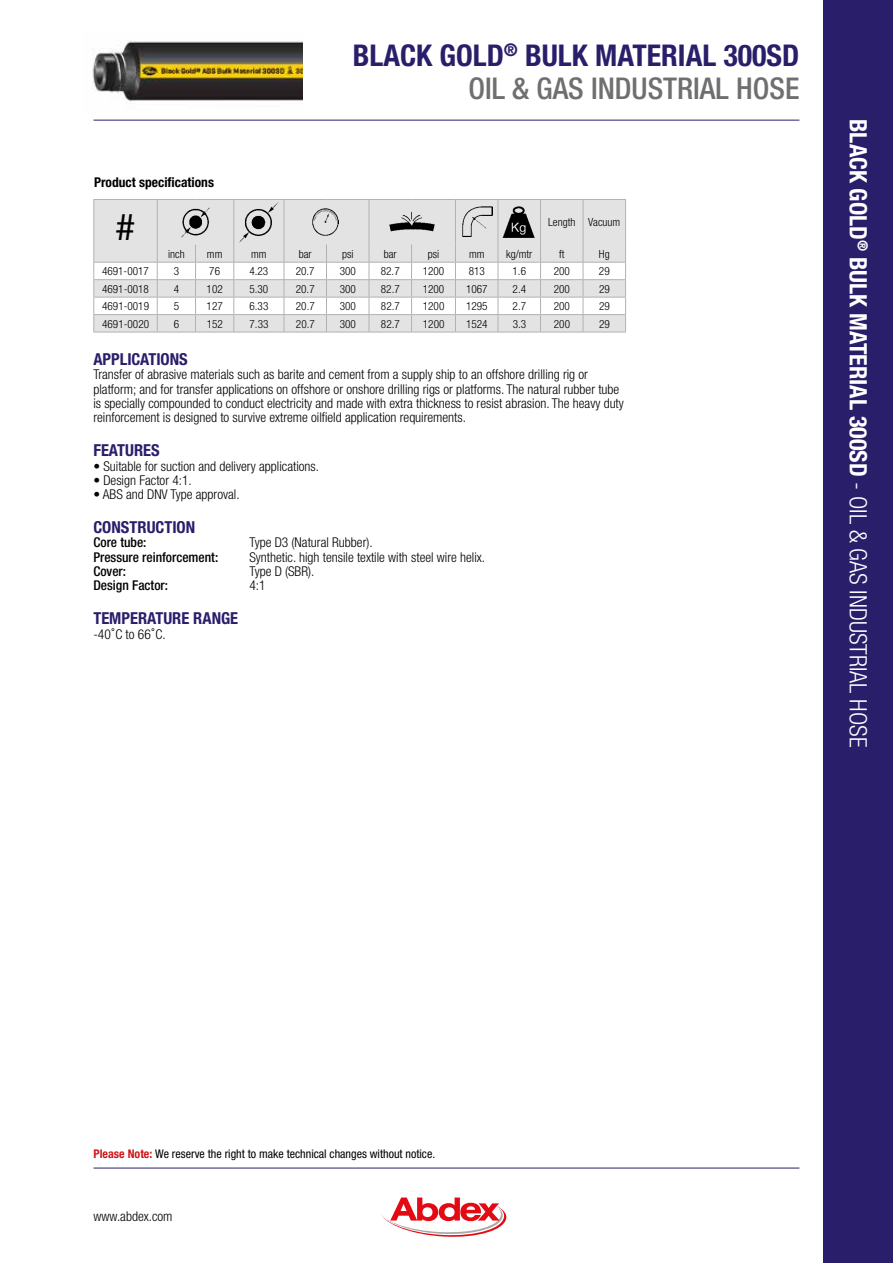
<style>
.page{position:relative;width:893px;height:1263px;background:#fff}
.page>*{position:absolute;margin:0;border:0;box-sizing:border-box;transform-origin:0 0}
.t1{font:36.6px "Helvetica Neue";color:#000}
.t2{font:700 condensed 30px/33px "Helvetica Neue";color:#291e6a;text-align:right}
.t3{font:700 condensed 24px "Helvetica Neue";color:#fff}
.t4{font:700 condensed 16.5px "Helvetica Neue";color:#291e6a}
.t5{font:300 condensed 13.5px/14.2px "Helvetica Neue";color:#000}
.t6{font:500 condensed 13.5px "Helvetica Neue";color:#000}
.t7{font:700 condensed 13.5px "Helvetica Neue";color:#000}
.t8{font:condensed 12px "Helvetica Neue";color:#000}
.t9{font:300 condensed 11.25px "Helvetica Neue";color:#000}
.s1{font-weight:500;color:#706f6f}
.s2{font-family:"Helvetica";font-weight:400;font-stretch:normal}
.s3{font-weight:300}
.s4{font-weight:700;color:#cd171a}
</style>
<div class="page">
<div style="left:823px;top:0;width:70px;height:1263px;background:#291e6a"></div>
<hr style="left:94px;top:120px;width:705px;height:1px;background:#291e6a">
<hr style="left:94px;top:1168px;width:705px;height:1px;background:#291e6a">
<svg style="left:381px;top:1190px;width:125px;height:47px"></svg>
<img style="left:92px;top:41px;width:211px;height:61px">
<div style="left:94px;top:200px;width:531px;height:44px;background:#e3e3e3"></div>
<hr style="left:93px;top:199px;width:64px;height:1px;background:#b3b2b2">
<hr style="left:93px;top:200px;width:1px;height:44px;background:#b3b2b2">
<hr style="left:157px;top:199px;width:39px;height:1px;background:#b3b2b2">
<hr style="left:157px;top:200px;width:1px;height:44px;background:#b3b2b2">
<hr style="left:196px;top:199px;width:38px;height:1px;background:#b3b2b2">
<hr style="left:234px;top:199px;width:50px;height:1px;background:#b3b2b2">
<hr style="left:233px;top:200px;width:1px;height:44px;background:#b3b2b2">
<hr style="left:284px;top:199px;width:42px;height:1px;background:#b3b2b2">
<hr style="left:284px;top:200px;width:1px;height:44px;background:#b3b2b2">
<hr style="left:326px;top:199px;width:43px;height:1px;background:#b3b2b2">
<hr style="left:369px;top:199px;width:43px;height:1px;background:#b3b2b2">
<hr style="left:369px;top:200px;width:1px;height:44px;background:#b3b2b2">
<hr style="left:412px;top:199px;width:43px;height:1px;background:#b3b2b2">
<hr style="left:455px;top:199px;width:43px;height:1px;background:#b3b2b2">
<hr style="left:455px;top:200px;width:1px;height:44px;background:#b3b2b2">
<hr style="left:498px;top:199px;width:42px;height:1px;background:#b3b2b2">
<hr style="left:498px;top:200px;width:1px;height:44px;background:#b3b2b2">
<hr style="left:540px;top:199px;width:43px;height:1px;background:#b3b2b2">
<hr style="left:540px;top:200px;width:1px;height:44px;background:#b3b2b2">
<hr style="left:583px;top:199px;width:43px;height:1px;background:#b3b2b2">
<hr style="left:583px;top:200px;width:1px;height:44px;background:#b3b2b2">
<hr style="left:625px;top:200px;width:1px;height:44px;background:#b3b2b2">
<svg style="left:93px;top:244px;width:533px;height:88px"></svg>
<hr style="left:93px;top:332px;width:64px;height:1px;background:#b3b2b2">
<hr style="left:157px;top:332px;width:39px;height:1px;background:#b3b2b2">
<hr style="left:196px;top:332px;width:38px;height:1px;background:#b3b2b2">
<hr style="left:234px;top:332px;width:50px;height:1px;background:#b3b2b2">
<hr style="left:284px;top:332px;width:42px;height:1px;background:#b3b2b2">
<hr style="left:326px;top:332px;width:43px;height:1px;background:#b3b2b2">
<hr style="left:369px;top:332px;width:43px;height:1px;background:#b3b2b2">
<hr style="left:412px;top:332px;width:43px;height:1px;background:#b3b2b2">
<hr style="left:455px;top:332px;width:43px;height:1px;background:#b3b2b2">
<hr style="left:498px;top:332px;width:42px;height:1px;background:#b3b2b2">
<hr style="left:540px;top:332px;width:43px;height:1px;background:#b3b2b2">
<hr style="left:583px;top:332px;width:43px;height:1px;background:#b3b2b2">
<img style="left:177px;top:204px;width:37px;height:37px">
<img style="left:236px;top:200px;width:46px;height:46px">
<img style="left:502px;top:205px;width:34px;height:34px">
<img style="left:312px;top:209px;width:27px;height:26px">
<img style="left:463px;top:206px;width:30px;height:30px">
<img style="left:387px;top:210px;width:50px;height:25px">
<p class="t7" style="left:94px;top:174px;width:121px">Product specifications</p>
<h1 class="t1" style="left:115px;top:200px;width:22px">#</h1>
<h2 class="t2" style="left:353px;top:38px;width:448px">BLACK GOLD<sup>®</sup> BULK MATERIAL 300SD<br><span class="s1">OIL &amp; GAS INDUSTRIAL HOSE</span></h2>
<p class="t9" style="left:548px;top:216px;width:74px">Length Vacuum</p>
<p class="t9" style="left:168px;top:247px;width:18px">inch</p>
<p class="t9" style="left:207px;top:247px;width:17px">mm</p>
<p class="t9" style="left:251px;top:247px;width:17px">mm</p>
<p class="t9" style="left:299px;top:247px;width:14px">bar</p>
<p class="t9" style="left:342px;top:247px;width:13px">psi</p>
<p class="t9" style="left:384px;top:247px;width:14px">bar</p>
<p class="t9" style="left:428px;top:247px;width:13px">psi</p>
<p class="t9" style="left:469px;top:247px;width:17px">mm</p>
<p class="t9" style="left:506px;top:247px;width:28px">kg/mtr</p>
<p class="t9" style="left:559px;top:247px;width:7px">ft</p>
<p class="t9" style="left:599px;top:247px;width:12px">Hg</p>
<p class="t9" style="left:102px;top:265px;width:48px">4691-0017</p>
<p class="t9" style="left:174px;top:265px;width:7px">3</p>
<p class="t9" style="left:209px;top:265px;width:12px">76</p>
<p class="t9" style="left:249px;top:265px;width:20px">4.23</p>
<p class="t9" style="left:296px;top:265px;width:20px">20.7</p>
<p class="t9" style="left:340px;top:265px;width:18px">300</p>
<p class="t9" style="left:381px;top:265px;width:20px">82.7</p>
<p class="t9" style="left:423px;top:265px;width:23px">1200</p>
<p class="t9" style="left:469px;top:265px;width:18px">813</p>
<p class="t9" style="left:513px;top:265px;width:15px">1.6</p>
<p class="t9" style="left:554px;top:265px;width:18px">200</p>
<p class="t9" style="left:599px;top:265px;width:12px">29</p>
<p class="t9" style="left:102px;top:282px;width:48px">4691-0018</p>
<p class="t9" style="left:174px;top:282px;width:7px">4</p>
<p class="t9" style="left:207px;top:282px;width:18px">102</p>
<p class="t9" style="left:249px;top:282px;width:20px">5.30</p>
<p class="t9" style="left:296px;top:282px;width:20px">20.7</p>
<p class="t9" style="left:340px;top:282px;width:18px">300</p>
<p class="t9" style="left:381px;top:282px;width:20px">82.7</p>
<p class="t9" style="left:423px;top:282px;width:23px">1200</p>
<p class="t9" style="left:466px;top:282px;width:23px">1067</p>
<p class="t9" style="left:513px;top:282px;width:15px">2.4</p>
<p class="t9" style="left:554px;top:282px;width:18px">200</p>
<p class="t9" style="left:599px;top:282px;width:12px">29</p>
<p class="t9" style="left:102px;top:300px;width:48px">4691-0019</p>
<p class="t9" style="left:174px;top:300px;width:7px">5</p>
<p class="t9" style="left:207px;top:300px;width:18px">127</p>
<p class="t9" style="left:250px;top:300px;width:20px">6.33</p>
<p class="t9" style="left:296px;top:300px;width:20px">20.7</p>
<p class="t9" style="left:340px;top:300px;width:18px">300</p>
<p class="t9" style="left:381px;top:300px;width:20px">82.7</p>
<p class="t9" style="left:423px;top:300px;width:23px">1200</p>
<p class="t9" style="left:466px;top:300px;width:23px">1295</p>
<p class="t9" style="left:513px;top:300px;width:15px">2.7</p>
<p class="t9" style="left:554px;top:300px;width:18px">200</p>
<p class="t9" style="left:599px;top:300px;width:12px">29</p>
<p class="t9" style="left:102px;top:317px;width:48px">4691-0020</p>
<p class="t9" style="left:174px;top:317px;width:7px">6</p>
<p class="t9" style="left:207px;top:317px;width:18px">152</p>
<p class="t9" style="left:250px;top:317px;width:20px">7.33</p>
<p class="t9" style="left:296px;top:317px;width:20px">20.7</p>
<p class="t9" style="left:340px;top:317px;width:18px">300</p>
<p class="t9" style="left:381px;top:317px;width:20px">82.7</p>
<p class="t9" style="left:423px;top:317px;width:23px">1200</p>
<p class="t9" style="left:466px;top:317px;width:23px">1524</p>
<p class="t9" style="left:513px;top:317px;width:15px">3.3</p>
<p class="t9" style="left:554px;top:317px;width:18px">200</p>
<p class="t9" style="left:599px;top:317px;width:12px">29</p>
<p class="t4" style="left:93px;top:349px;width:96px">APPLICATIONS</p>
<p class="t5" style="left:93px;top:367px;width:532px">Transfer of abrasive materials such as barite and cement from a supply ship to an offshore drilling rig or platform; and for transfer applications on offshore or onshore drilling rigs or platforms. The natural rubber tube is specially compounded to conduct electricity and made with extra thickness to resist abrasion. The heavy duty reinforcement is designed to survive extreme oilfield application requirements.</p>
<p class="t4" style="left:93px;top:440px;width:68px">FEATURES</p>
<p class="t5" style="left:93px;top:459px;width:227px">• Suitable for suction and delivery applications.</p>
<p class="t5" style="left:93px;top:473px;width:100px">• Design Factor 4:1.</p>
<p class="t5" style="left:93px;top:487px;width:148px">• ABS and DNV Type approval.</p>
<p class="t4" style="left:93px;top:517px;width:103px">CONSTRUCTION</p>
<p class="t6" style="left:93px;top:535px;width:55px">Core tube:</p>
<p class="t5" style="left:249px;top:535px;width:125px">Type D3 (Natural Rubber).</p>
<p class="t6" style="left:93px;top:549px;width:126px">Pressure reinforcement:</p>
<p class="t5" style="left:249px;top:550px;width:237px">Synthetic. high tensile textile with steel wire helix.</p>
<p class="t6" style="left:93px;top:563px;width:34px">Cover:</p>
<p class="t5" style="left:249px;top:564px;width:66px">Type D (SBR).</p>
<p class="t6" style="left:93px;top:577px;width:76px">Design Factor:</p>
<p class="t5" style="left:249px;top:578px;width:18px">4:1</p>
<p class="t4" style="left:93px;top:608px;width:146px">TEMPERATURE RANGE</p>
<p class="t5" style="left:93px;top:626px;width:74px">-40<span class="s2">˚</span>C to 66<span class="s2">˚</span>C.</p>
<h3 class="t3" style="left:873px;top:119px;width:630px;rotate:90deg">BLACK GOLD<sup>®</sup> BULK MATERIAL 300SD <span class="s3">- OIL &amp; GAS INDUSTRIAL HOSE</span></h3>
<p class="t8" style="left:94px;top:1146px;width:343px"><span class="s4">Please Note:</span> We reserve the right to make technical changes without notice.</p>
<p class="t5" style="left:94px;top:1208px;width:81px">www.abdex.com</p>
</div>
